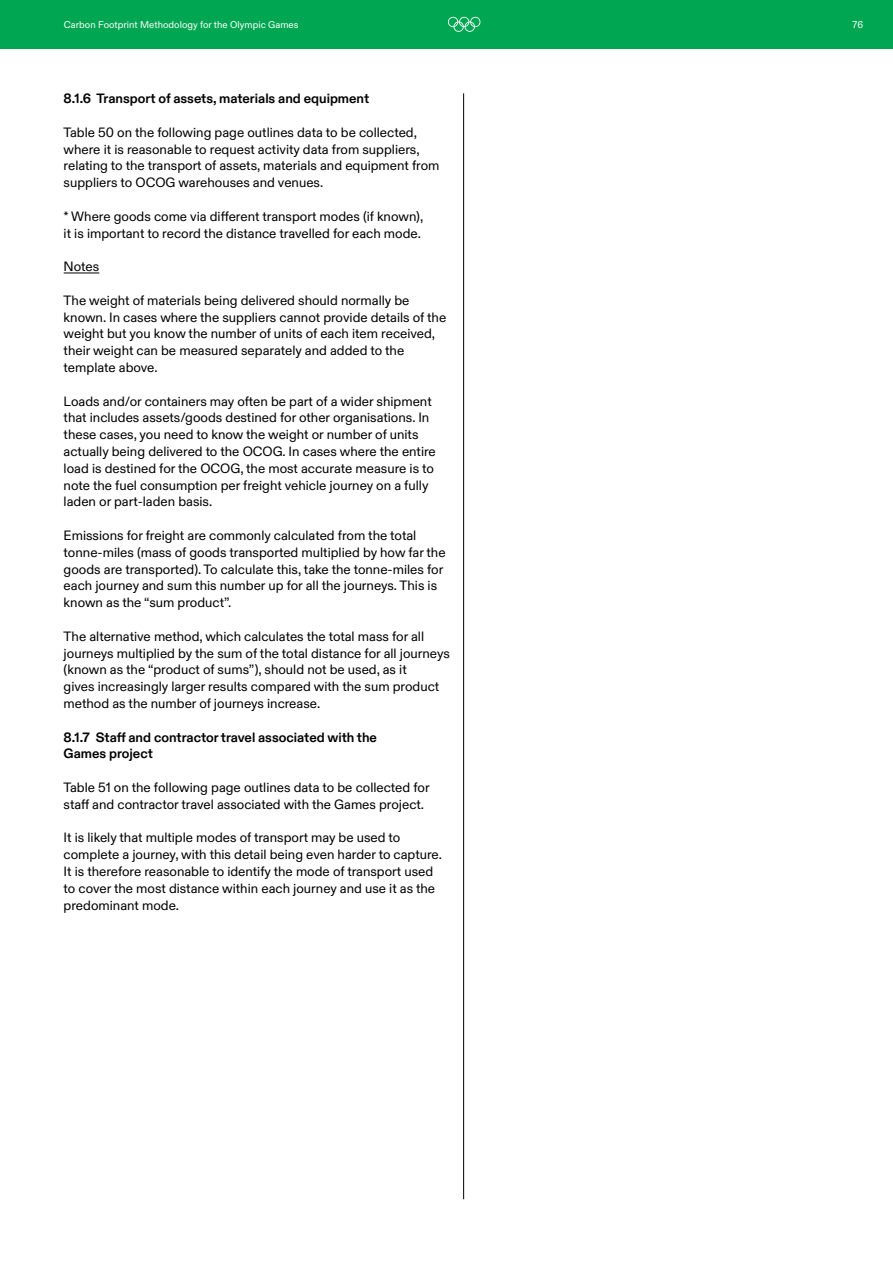
<style>
.page{position:relative;width:893px;height:1263px;background:#fff}
.page>*{position:absolute;margin:0;border:0;box-sizing:border-box;transform-origin:0 0}
.t1{font:13.5px/16.8px "Olympic Sans";color:#000}
.t2{font:700 13.5px/16.8px "Olympic Sans";color:#000}
.t3{font:9.75px "Olympic Sans";letter-spacing:.005em;color:#fff}
</style>
<div class="page">
<hr style="left:64px;top:273px;width:35px;height:1px;background:#000">
<hr style="left:463px;top:93px;width:1px;height:1106px;background:#000">
<div style="left:0;top:0;width:893px;height:49px;background:#00a651"></div>
<svg style="left:448px;top:17px;width:32px;height:15px"></svg>
<p class="t3" style="left:64px;top:17px;width:236px">Carbon Footprint Methodology for the Olympic Games</p>
<p class="t3" style="left:853px;top:17px;width:12px">76</p>
<p class="t2" style="left:64px;top:90px;width:307px">8.1.6 Transport of assets, materials and equipment</p>
<p class="t1" style="left:64px;top:123px;width:377px">Table 50 on the following page outlines data to be collected, where it is reasonable to request activity data from suppliers, relating to the transport of assets, materials and equipment from suppliers to OCOG warehouses and venues.</p>
<p class="t1" style="left:64px;top:207px;width:361px">* Where goods come via different transport modes (if known), it is important to record the distance travelled for each mode.</p>
<p class="t1" style="left:64px;top:257px;width:37px">Notes</p>
<p class="t1" style="left:64px;top:291px;width:384px">The weight of materials being delivered should normally be known. In cases where the suppliers cannot provide details of the weight but you know the number of units of each item received, their weight can be measured separately and added to the template above.</p>
<p class="t1" style="left:64px;top:392px;width:374px">Loads and/or containers may often be part of a wider shipment that includes assets/goods destined for other organisations. In these cases, you need to know the weight or number of units actually being delivered to the OCOG. In cases where the entire load is destined for the OCOG, the most accurate measure is to note the fuel consumption per freight vehicle journey on a fully laden or part-laden basis.</p>
<p class="t1" style="left:64px;top:526px;width:383px">Emissions for freight are commonly calculated from the total tonne-miles (mass of goods transported multiplied by how far the goods are transported). To calculate this, take the tonne-miles for each journey and sum this number up for all the journeys. This is known as the “sum product”.</p>
<p class="t1" style="left:64px;top:627px;width:388px">The alternative method, which calculates the total mass for all journeys multiplied by the sum of the total distance for all journeys (known as the “product of sums”), should not be used, as it<br>gives increasingly larger results compared with the sum product method as the number of journeys increase.</p>
<p class="t2" style="left:64px;top:728px;width:315px">8.1.7 Staff and contractor travel associated with the<br>Games project</p>
<p class="t1" style="left:64px;top:778px;width:368px">Table 51 on the following page outlines data to be collected for staff and contractor travel associated with the Games project.</p>
<p class="t1" style="left:64px;top:828px;width:380px">It is likely that multiple modes of transport may be used to complete a journey, with this detail being even harder to capture.<br>It is therefore reasonable to identify the mode of transport used to cover the most distance within each journey and use it as the predominant mode.</p>
</div>
